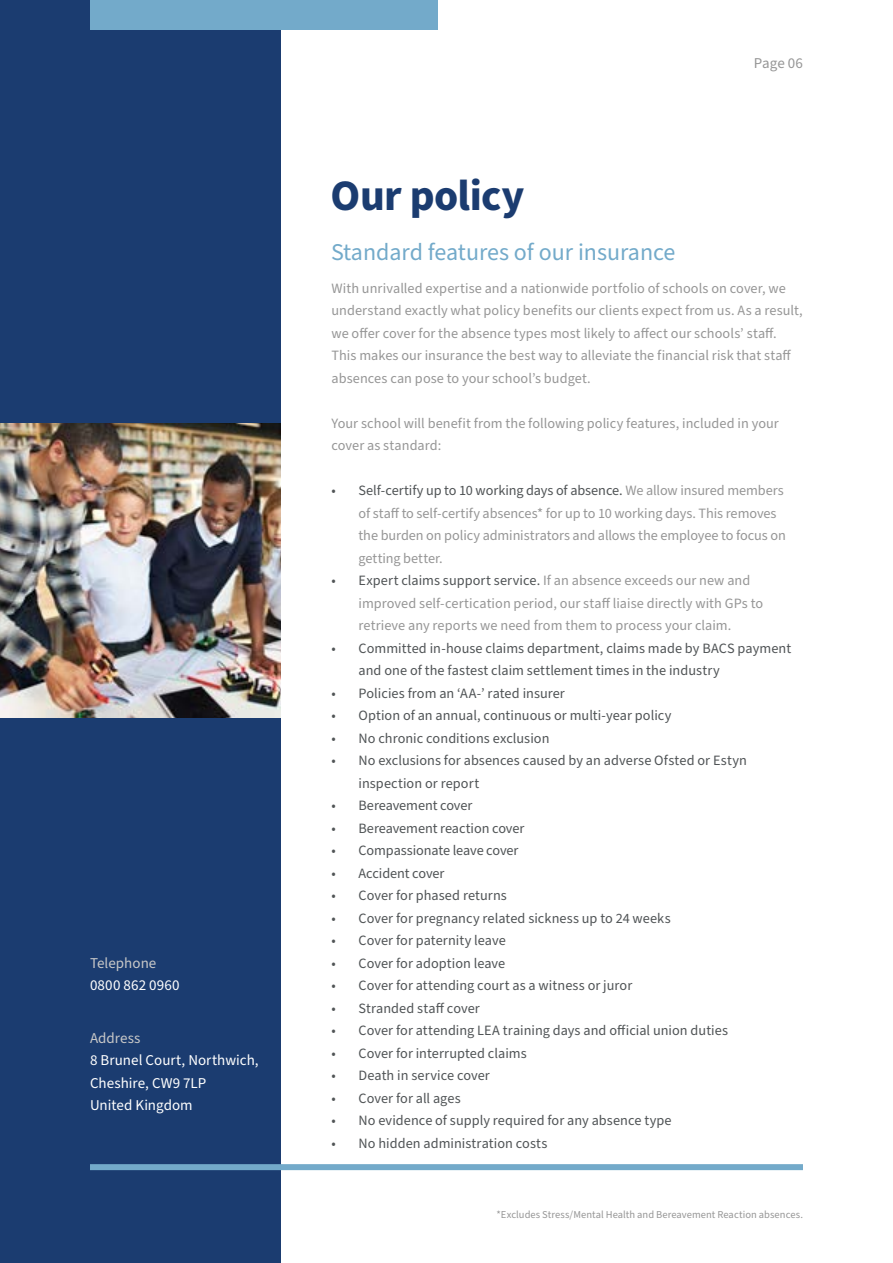
<style>
.page{position:relative;width:893px;height:1263px;background:#fff}
.page>*{position:absolute;margin:0;border:0;box-sizing:border-box;transform-origin:0 0}
.t1{font:700 43.5px "Source Sans Pro";letter-spacing:-.015em;color:#1b3c70}
.t2{font:24px "Source Sans Pro";color:#73aaca}
.t3{font:15px/22.5px "Source Sans Pro";letter-spacing:.005em;color:#fff}
.t4{font:15px "Source Sans Pro";letter-spacing:.005em;color:#c8c8c8}
.t5{font:15px "Source Sans Pro";color:#969696}
.t6{font:14.25px/22.5px "Source Sans Pro";letter-spacing:.005em;color:#969696}
.t7{font:14.25px/22.5px "Source Sans Pro";letter-spacing:.005em;color:#505456}
.t8{font:10.5px "Source Sans Pro";letter-spacing:.005em;color:#969696}
.s1{color:#505456}
</style>
<div class="page">
<div style="left:0;top:0;width:281px;height:1263px;background:#1b3c70"></div>
<img style="left:0;top:424px;width:281px;height:294px">
<div style="left:90px;top:1164px;width:713px;height:6px;background:#73aaca"></div>
<div style="left:90px;top:0;width:347px;height:30px;background:#73aaca"></div>
<p class="t4" style="left:90px;top:953px;width:68px">Telephone</p>
<p class="t3" style="left:90px;top:974px;width:91px">0800 862 0960</p>
<p class="t4" style="left:90px;top:1028px;width:52px">Address</p>
<p class="t3" style="left:90px;top:1049px;width:170px">8 Brunel Court, Northwich,<br>Cheshire, CW9 7LP<br>United Kingdom</p>
<p class="t5" style="left:754px;top:53px;width:51px">Page 06</p>
<h1 class="t1" style="left:331px;top:166px;width:195px">Our policy</h1>
<h2 class="t2" style="left:331px;top:236px;width:346px">Standard features of our insurance</h2>
<p class="t6" style="left:331px;top:277px;width:473px">With unrivalled expertise and a nationwide portfolio of schools on cover, we understand exactly what policy benefits our clients expect from us. As a result, we offer cover for the absence types most likely to affect our schools’ staff.<br>This makes our insurance the best way to alleviate the financial risk that staff absences can pose to your school’s budget.</p>
<p class="t6" style="left:331px;top:412px;width:449px">Your school will benefit from the following policy features, included in your cover as standard:</p>
<p class="t6" style="left:358px;top:479px;width:429px;text-indent:-27px"><span class="s1">• Self-certify up to 10 working days of absence.</span> We allow insured members of staff to self-certify absences* for up to 10 working days. This removes the burden on policy administrators and allows the employee to focus on getting better.</p>
<p class="t6" style="left:358px;top:569px;width:406px;text-indent:-27px"><span class="s1">• Expert claims support service.</span> If an absence exceeds our new and improved self-certication period, our staff liaise directly with GPs to retrieve any reports we need from them to process your claim.</p>
<p class="t7" style="left:358px;top:637px;width:434px;text-indent:-27px">• Committed in-house claims department, claims made by BACS payment and one of the fastest claim settlement times in the industry</p>
<p class="t7" style="left:331px;top:682px;width:235px">• Policies from an ‘AA-’ rated insurer</p>
<p class="t7" style="left:331px;top:704px;width:341px">• Option of an annual, continuous or multi-year policy</p>
<p class="t7" style="left:331px;top:727px;width:219px">• No chronic conditions exclusion</p>
<p class="t7" style="left:358px;top:749px;width:390px;text-indent:-27px">• No exclusions for absences caused by an adverse Ofsted or Estyn inspection or report</p>
<p class="t7" style="left:331px;top:794px;width:142px">• Bereavement cover</p>
<p class="t7" style="left:331px;top:817px;width:194px">• Bereavement reaction cover</p>
<p class="t7" style="left:331px;top:839px;width:189px">• Compassionate leave cover</p>
<p class="t7" style="left:331px;top:862px;width:115px">• Accident cover</p>
<p class="t7" style="left:331px;top:884px;width:177px">• Cover for phased returns</p>
<p class="t7" style="left:331px;top:907px;width:341px">• Cover for pregnancy related sickness up to 24 weeks</p>
<p class="t7" style="left:331px;top:929px;width:176px">• Cover for paternity leave</p>
<p class="t7" style="left:331px;top:952px;width:175px">• Cover for adoption leave</p>
<p class="t7" style="left:331px;top:974px;width:302px">• Cover for attending court as a witness or juror</p>
<p class="t7" style="left:331px;top:997px;width:150px">• Stranded staff cover</p>
<p class="t7" style="left:331px;top:1020px;width:398px">• Cover for attending LEA training days and official union duties</p>
<p class="t7" style="left:331px;top:1042px;width:197px">• Cover for interrupted claims</p>
<p class="t7" style="left:331px;top:1065px;width:160px">• Death in service cover</p>
<p class="t7" style="left:331px;top:1087px;width:131px">• Cover for all ages</p>
<p class="t7" style="left:331px;top:1110px;width:342px">• No evidence of supply required for any absence type</p>
<p class="t7" style="left:331px;top:1132px;width:218px">• No hidden administration costs</p>
<p class="t8" style="left:497px;top:1208px;width:308px">*Excludes Stress/Mental Health and Bereavement Reaction absences.</p>
</div>
